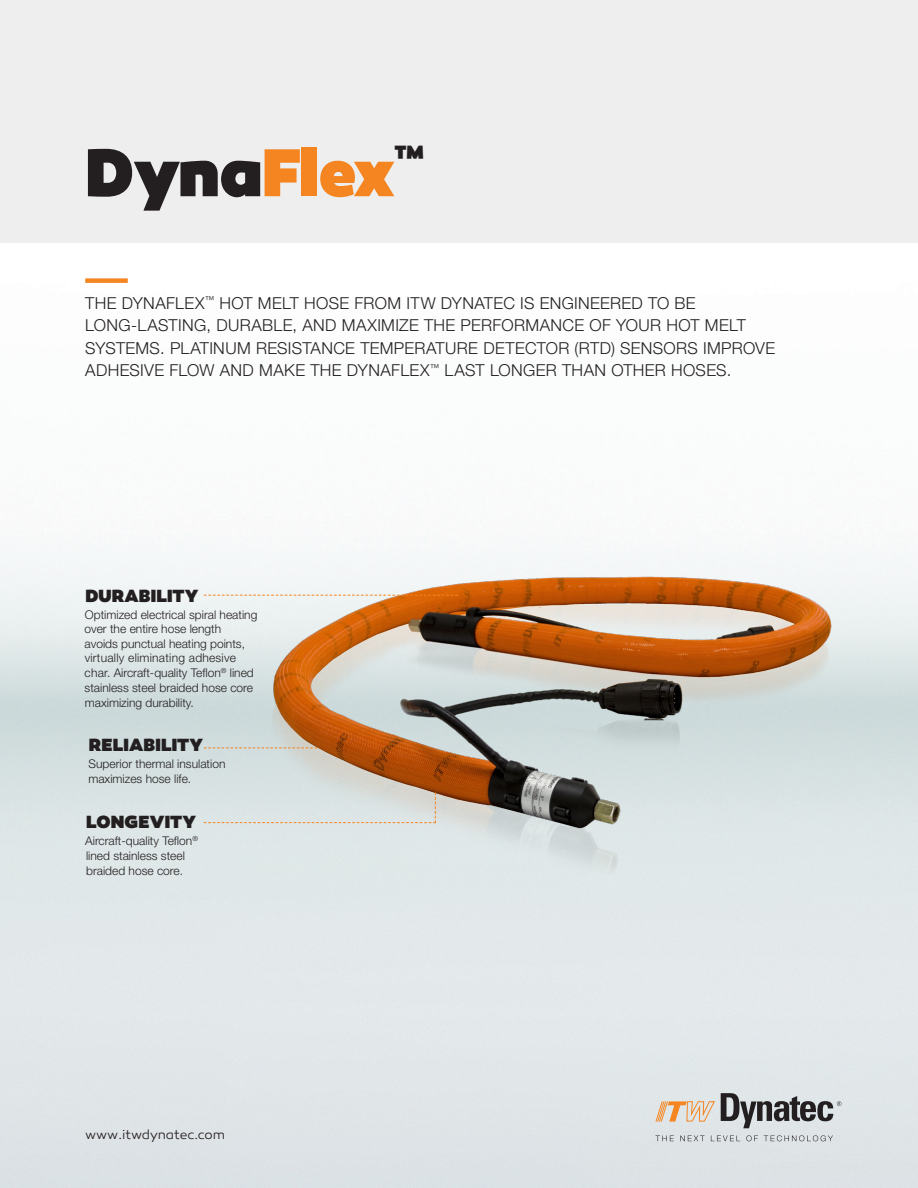
<style>
.page{position:relative;width:918px;height:1188px;background:#fff}
.page>*{position:absolute;margin:0;border:0;box-sizing:border-box;transform-origin:0 0}
.t1{font:900 69px "Canaro";letter-spacing:-.015em;color:#231f20}
.t2{font:900 18px "Canaro";letter-spacing:.01em;color:#231f20}
.t3{font:300 16.5px/22.5px "Helvetica Neue LT Std";letter-spacing:.02em;color:#231f20}
.t4{font:300 13.5px "Canaro";letter-spacing:-.005em;color:#231f20}
.t5{font:300 12px/14.7px "Helvetica Neue LT Std";color:#231f20}
.s1{color:#f58520}
</style>
<div class="page">
<div style="left:0;top:0;width:918px;height:242px;background:#eeeeef"></div>
<div style="left:85px;top:278px;width:43px;height:5px;background:#f58520"></div>
<svg style="left:655px;top:1101px;width:60px;height:21px"></svg>
<svg style="left:721px;top:1093px;width:120px;height:35px;background:#989a9c"></svg>
<svg style="left:656px;top:1136px;width:18px;height:5px"></svg>
<svg style="left:680px;top:1136px;width:25px;height:5px"></svg>
<svg style="left:711px;top:1136px;width:29px;height:5px"></svg>
<svg style="left:746px;top:1135px;width:12px;height:6px"></svg>
<svg style="left:764px;top:1135px;width:69px;height:6px"></svg>
<img style="left:242px;top:469px;width:645px;height:484px">
<svg style="left:204px;top:595px;width:254px;height:1px"></svg>
<svg style="left:204px;top:747px;width:113px;height:1px"></svg>
<svg style="left:204px;top:792px;width:232px;height:31px;background:#dbe0de"></svg>
<p class="t1" style="left:85px;top:128px;width:341px">Dyna<span class="s1">Flex</span><sup>™</sup></p>
<p class="t3" style="left:85px;top:291px;width:691px">THE DYNAFLEX<sup>™</sup> HOT MELT HOSE FROM ITW DYNATEC IS ENGINEERED TO BE LONG-LASTING, DURABLE, AND MAXIMIZE THE PERFORMANCE OF YOUR HOT MELT SYSTEMS. PLATINUM RESISTANCE TEMPERATURE DETECTOR (RTD) SENSORS IMPROVE ADHESIVE FLOW AND MAKE THE DYNAFLEX<sup>™</sup> LAST LONGER THAN OTHER HOSES.</p>
<p class="t2" style="left:85px;top:584px;width:115px">DURABILITY</p>
<p class="t5" style="left:85px;top:607px;width:174px">Optimized electrical spiral heating over the entire hose length avoids punctual heating points, virtually eliminating adhesive char. Aircraft-quality Teflon<sup>®</sup> lined stainless steel braided hose core maximizing durability.</p>
<p class="t2" style="left:89px;top:733px;width:116px">RELIABILITY</p>
<p class="t5" style="left:88px;top:756px;width:139px">Superior thermal insulation maximizes hose life.</p>
<p class="t2" style="left:86px;top:810px;width:111px">LONGEVITY</p>
<p class="t5" style="left:85px;top:833px;width:114px">Aircraft-quality Teflon<sup>® </sup>lined stainless steel braided hose core.</p>
<p class="t4" style="left:85px;top:1127px;width:142px">www.itwdynatec.com</p>
</div>
